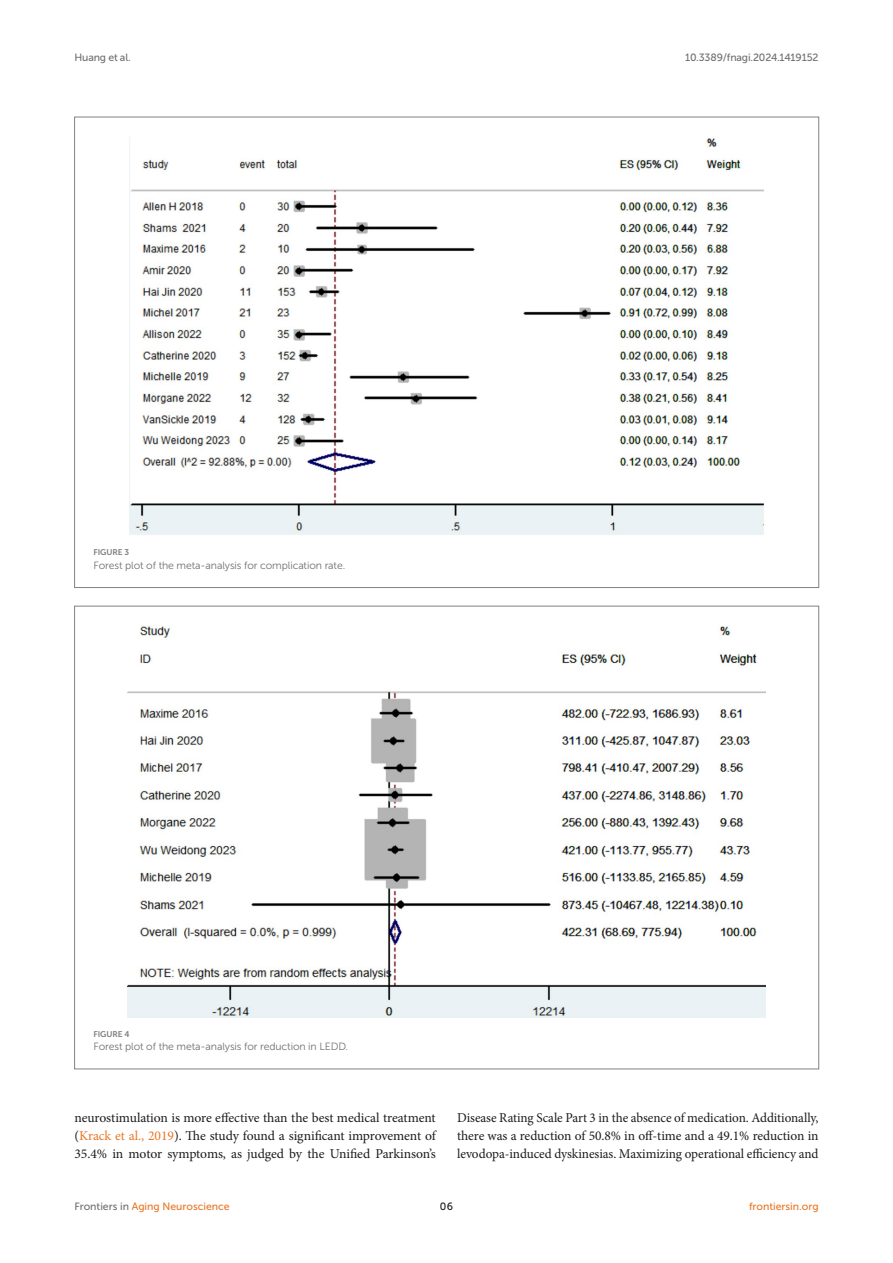
<style>
.page{position:relative;width:893px;height:1263px;background:#fff}
.page>*{position:absolute;margin:0;border:0;box-sizing:border-box;transform-origin:0 0}
.TEXT_FLUSH{font:13.5px/18px "Minion Pro";letter-spacing:-.005em;color:#1b1c1b;text-align:justify}
.FIG_LEG{font:10.5px "Museo Sans 300";letter-spacing:-.01em;color:#706f70}
.t1{font:10.5px "Museo Sans 500";color:#e87626}
.t2{font:10.5px "Museo Sans 500";letter-spacing:-.015em;color:#706f70}
.t3{font:10.5px "Museo Sans 500";color:#1b1c1b}
.FIG_HD{font:8.25px "Museo Sans 700";letter-spacing:-.01em;color:#7e7f7f}
.s1{color:#e87626}
.s2{color:#706f70}
</style>
<div class="page">
<img style="left:129px;top:137px;width:635px;height:398px">
<img style="left:128px;top:626px;width:637px;height:392px">
<p class="t2" style="left:74px;top:51px;width:58px">Huang et al.</p>
<p class="t2" style="left:685px;top:51px;width:135px">10.3389/fnagi.2024.1419152</p>
<p class="FIG_HD" style="left:94px;top:548px;width:37px">FIGURE 3</p>
<p class="FIG_LEG" style="left:94px;top:559px;width:253px">Forest plot of the meta-analysis for complication rate.</p>
<p class="FIG_HD" style="left:94px;top:1029px;width:37px">FIGURE 4</p>
<p class="FIG_LEG" style="left:94px;top:1041px;width:256px">Forest plot of the meta-analysis for reduction in LEDD.</p>
<p class="TEXT_FLUSH" style="left:74px;top:1109px;width:363px">neurostimulation is more effective than the best medical treatment (<span class="s1">Krack et al., 2019</span>). The study found a significant improvement of 35.4% in motor symptoms, as judged by the Unified Parkinson’s</p>
<p class="TEXT_FLUSH" style="left:457px;top:1109px;width:363px">Disease Rating Scale Part 3 in the absence of medication. Additionally, there was a reduction of 50.8% in off-time and a 49.1% reduction in levodopa-induced dyskinesias. Maximizing operational efficiency and</p>
<p class="t1" style="left:74px;top:1200px;width:157px"><span class="s2">Frontiers in</span> Aging Neuroscience</p>
<p class="t3" style="left:440px;top:1200px;width:15px">06</p>
<p class="t1" style="left:749px;top:1200px;width:71px">frontiersin.org</p>
</div>
